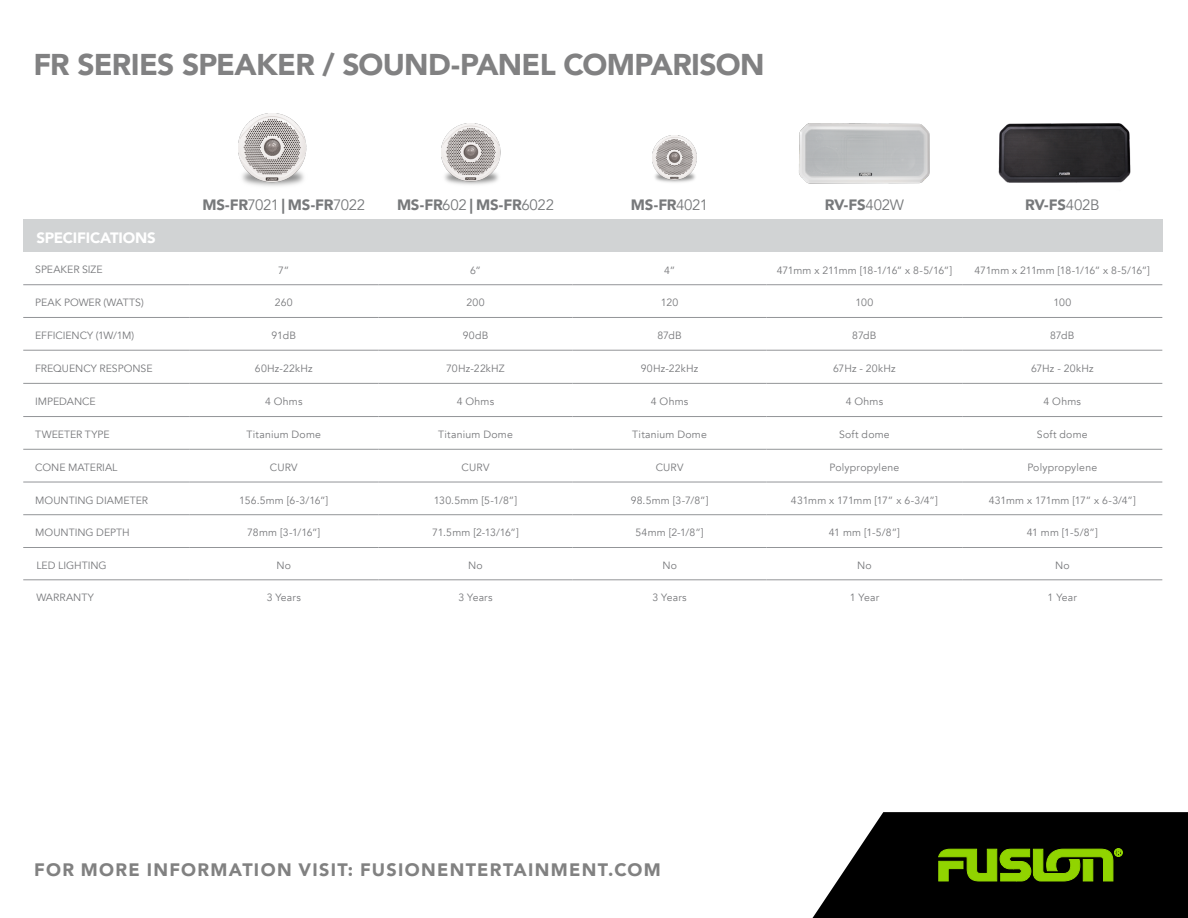
<style>
.page{position:relative;width:1188px;height:918px;background:#fff}
.page>*{position:absolute;margin:0;border:0;box-sizing:border-box;transform-origin:0 0}
.t1{font:900 30px "Avenir";letter-spacing:-.025em;color:#818182}
.t2{font:900 18px "Avenir";letter-spacing:.075em;color:#818181}
.t3{font:900 15px "Avenir";letter-spacing:-.015em;color:#77797b}
.t4{font:900 15px "Avenir";letter-spacing:-.015em;color:#fff}
.t5{font:10.5px "Avenir";letter-spacing:.01em;color:#77787b}
.t6{font:10.5px "Avenir";letter-spacing:-.03em;color:#77787b}
.t7{font:10.5px "Avenir";letter-spacing:-.01em;color:#77787b}
.s1{font-weight:400}
</style>
<div class="page">
<div style="left:23px;top:219px;width:1139px;height:33px;background:#d1d3d4"></div>
<hr style="left:23px;top:284px;width:166px;height:1px;background:#939598">
<hr style="left:189px;top:284px;width:189px;height:1px;background:#939598">
<hr style="left:378px;top:284px;width:195px;height:1px;background:#939598">
<hr style="left:573px;top:284px;width:194px;height:1px;background:#939598">
<hr style="left:767px;top:284px;width:195px;height:1px;background:#939598">
<hr style="left:962px;top:284px;width:200px;height:1px;background:#939598">
<hr style="left:23px;top:317px;width:166px;height:1px;background:#939598">
<hr style="left:189px;top:317px;width:189px;height:1px;background:#939598">
<hr style="left:378px;top:317px;width:195px;height:1px;background:#939598">
<hr style="left:573px;top:317px;width:194px;height:1px;background:#939598">
<hr style="left:767px;top:317px;width:195px;height:1px;background:#939598">
<hr style="left:962px;top:317px;width:200px;height:1px;background:#939598">
<hr style="left:23px;top:350px;width:166px;height:1px;background:#939598">
<hr style="left:189px;top:350px;width:189px;height:1px;background:#939598">
<hr style="left:378px;top:350px;width:195px;height:1px;background:#939598">
<hr style="left:573px;top:350px;width:194px;height:1px;background:#939598">
<hr style="left:767px;top:350px;width:195px;height:1px;background:#939598">
<hr style="left:962px;top:350px;width:200px;height:1px;background:#939598">
<hr style="left:23px;top:383px;width:166px;height:1px;background:#939598">
<hr style="left:189px;top:383px;width:189px;height:1px;background:#939598">
<hr style="left:378px;top:383px;width:195px;height:1px;background:#939598">
<hr style="left:573px;top:383px;width:194px;height:1px;background:#939598">
<hr style="left:767px;top:383px;width:195px;height:1px;background:#939598">
<hr style="left:962px;top:383px;width:200px;height:1px;background:#939598">
<hr style="left:23px;top:416px;width:166px;height:1px;background:#939598">
<hr style="left:189px;top:416px;width:189px;height:1px;background:#939598">
<hr style="left:378px;top:416px;width:195px;height:1px;background:#939598">
<hr style="left:573px;top:416px;width:194px;height:1px;background:#939598">
<hr style="left:767px;top:416px;width:195px;height:1px;background:#939598">
<hr style="left:962px;top:416px;width:200px;height:1px;background:#939598">
<hr style="left:23px;top:449px;width:166px;height:1px;background:#939598">
<hr style="left:189px;top:449px;width:189px;height:1px;background:#939598">
<hr style="left:378px;top:449px;width:195px;height:1px;background:#939598">
<hr style="left:573px;top:449px;width:194px;height:1px;background:#939598">
<hr style="left:767px;top:449px;width:195px;height:1px;background:#939598">
<hr style="left:962px;top:449px;width:200px;height:1px;background:#939598">
<hr style="left:23px;top:482px;width:166px;height:1px;background:#939598">
<hr style="left:189px;top:482px;width:189px;height:1px;background:#939598">
<hr style="left:378px;top:482px;width:195px;height:1px;background:#939598">
<hr style="left:573px;top:482px;width:194px;height:1px;background:#939598">
<hr style="left:767px;top:482px;width:195px;height:1px;background:#939598">
<hr style="left:962px;top:482px;width:200px;height:1px;background:#939598">
<hr style="left:23px;top:514px;width:166px;height:1px;background:#939598">
<hr style="left:189px;top:514px;width:189px;height:1px;background:#939598">
<hr style="left:378px;top:514px;width:195px;height:1px;background:#939598">
<hr style="left:573px;top:514px;width:194px;height:1px;background:#939598">
<hr style="left:767px;top:514px;width:195px;height:1px;background:#939598">
<hr style="left:962px;top:514px;width:200px;height:1px;background:#939598">
<hr style="left:23px;top:547px;width:166px;height:1px;background:#939598">
<hr style="left:189px;top:547px;width:189px;height:1px;background:#939598">
<hr style="left:378px;top:547px;width:195px;height:1px;background:#939598">
<hr style="left:573px;top:547px;width:194px;height:1px;background:#939598">
<hr style="left:767px;top:547px;width:195px;height:1px;background:#939598">
<hr style="left:962px;top:547px;width:200px;height:1px;background:#939598">
<hr style="left:23px;top:580px;width:166px;height:1px;background:#939598">
<hr style="left:189px;top:580px;width:189px;height:1px;background:#939598">
<hr style="left:378px;top:580px;width:195px;height:1px;background:#939598">
<hr style="left:573px;top:580px;width:194px;height:1px;background:#939598">
<hr style="left:767px;top:580px;width:195px;height:1px;background:#939598">
<hr style="left:962px;top:580px;width:200px;height:1px;background:#939598">
<img style="left:238px;top:114px;width:69px;height:72px">
<img style="left:442px;top:123px;width:58px;height:62px">
<img style="left:652px;top:136px;width:44px;height:47px">
<img style="left:799px;top:123px;width:131px;height:61px">
<img style="left:998px;top:123px;width:133px;height:60px">
<svg style="left:813px;top:812px;width:375px;height:106px;background:#272d18"></svg>
<h1 class="t1" style="left:33px;top:39px;width:733px">FR SERIES SPEAKER / SOUND-PANEL COMPARISON</h1>
<h3 class="t3" style="left:202px;top:192px;width:164px">MS-FR<span class="s1">7021</span>︱MS-FR<span class="s1">7022</span></h3>
<h3 class="t3" style="left:397px;top:192px;width:159px">MS-FR<span class="s1">602</span>︱MS-FR<span class="s1">6022</span></h3>
<h3 class="t3" style="left:631px;top:192px;width:79px">MS-FR<span class="s1">4021</span></h3>
<h3 class="t3" style="left:825px;top:192px;width:81px">RV-FS<span class="s1">402W</span></h3>
<h3 class="t3" style="left:1025px;top:192px;width:76px">RV-FS<span class="s1">402B</span></h3>
<h3 class="t4" style="left:36px;top:225px;width:121px">SPECIFICATIONS</h3>
<p class="t5" style="left:35px;top:264px;width:69px">SPEAKER SIZE</p>
<p class="t5" style="left:278px;top:264px;width:13px">7”</p>
<p class="t5" style="left:470px;top:264px;width:12px">6”</p>
<p class="t5" style="left:664px;top:264px;width:13px">4”</p>
<p class="t6" style="left:777px;top:264px;width:177px">471mm x 211mm [18-1/16” x 8-5/16”]</p>
<p class="t6" style="left:975px;top:264px;width:177px">471mm x 211mm [18-1/16” x 8-5/16”]</p>
<p class="t5" style="left:35px;top:296px;width:110px">PEAK POWER (WATTS)</p>
<p class="t5" style="left:275px;top:296px;width:19px">260</p>
<p class="t5" style="left:466px;top:296px;width:20px">200</p>
<p class="t5" style="left:661px;top:296px;width:19px">120</p>
<p class="t5" style="left:856px;top:296px;width:19px">100</p>
<p class="t5" style="left:1053px;top:296px;width:19px">100</p>
<p class="t7" style="left:35px;top:329px;width:100px">EFFICIENCY (1W/1M)</p>
<p class="t5" style="left:271px;top:329px;width:26px">91dB</p>
<p class="t5" style="left:463px;top:329px;width:27px">90dB</p>
<p class="t5" style="left:657px;top:329px;width:26px">87dB</p>
<p class="t5" style="left:852px;top:329px;width:26px">87dB</p>
<p class="t5" style="left:1050px;top:329px;width:26px">87dB</p>
<p class="t5" style="left:35px;top:362px;width:119px">FREQUENCY RESPONSE</p>
<p class="t5" style="left:255px;top:362px;width:59px">60Hz-22kHz</p>
<p class="t5" style="left:446px;top:362px;width:60px">70Hz-22kHZ</p>
<p class="t5" style="left:641px;top:362px;width:59px">90Hz-22kHz</p>
<p class="t5" style="left:833px;top:362px;width:64px">67Hz - 20kHz</p>
<p class="t5" style="left:1031px;top:362px;width:64px">67Hz - 20kHz</p>
<p class="t5" style="left:35px;top:395px;width:62px">IMPEDANCE</p>
<p class="t5" style="left:265px;top:395px;width:39px">4 Ohms</p>
<p class="t5" style="left:457px;top:395px;width:39px">4 Ohms</p>
<p class="t5" style="left:651px;top:395px;width:39px">4 Ohms</p>
<p class="t5" style="left:846px;top:395px;width:39px">4 Ohms</p>
<p class="t5" style="left:1044px;top:395px;width:39px">4 Ohms</p>
<p class="t5" style="left:35px;top:428px;width:76px">TWEETER TYPE</p>
<p class="t5" style="left:246px;top:428px;width:76px">Titanium Dome</p>
<p class="t5" style="left:438px;top:428px;width:76px">Titanium Dome</p>
<p class="t5" style="left:632px;top:428px;width:76px">Titanium Dome</p>
<p class="t5" style="left:839px;top:428px;width:52px">Soft dome</p>
<p class="t5" style="left:1037px;top:428px;width:52px">Soft dome</p>
<p class="t5" style="left:35px;top:461px;width:84px">CONE MATERIAL</p>
<p class="t5" style="left:270px;top:461px;width:29px">CURV</p>
<p class="t5" style="left:462px;top:461px;width:29px">CURV</p>
<p class="t5" style="left:656px;top:461px;width:29px">CURV</p>
<p class="t5" style="left:830px;top:461px;width:71px">Polypropylene</p>
<p class="t5" style="left:1027px;top:461px;width:71px">Polypropylene</p>
<p class="t5" style="left:35px;top:494px;width:114px">MOUNTING DIAMETER</p>
<p class="t5" style="left:239px;top:494px;width:91px">156.5mm [6-3/16”]</p>
<p class="t5" style="left:434px;top:494px;width:85px">130.5mm [5-1/8”]</p>
<p class="t5" style="left:631px;top:494px;width:79px">98.5mm [3-7/8”]</p>
<p class="t6" style="left:791px;top:494px;width:148px">431mm x 171mm [17” x 6-3/4”]</p>
<p class="t6" style="left:989px;top:494px;width:148px">431mm x 171mm [17” x 6-3/4”]</p>
<p class="t5" style="left:35px;top:526px;width:96px">MOUNTING DEPTH</p>
<p class="t5" style="left:247px;top:526px;width:75px">78mm [3-1/16”]</p>
<p class="t5" style="left:432px;top:526px;width:88px">71.5mm [2-13/16”]</p>
<p class="t5" style="left:636px;top:526px;width:70px">54mm [2-1/8”]</p>
<p class="t5" style="left:829px;top:526px;width:72px">41 mm [1-5/8”]</p>
<p class="t5" style="left:1027px;top:526px;width:72px">41 mm [1-5/8”]</p>
<p class="t5" style="left:36px;top:559px;width:72px">LED LIGHTING</p>
<p class="t5" style="left:277px;top:559px;width:16px">No</p>
<p class="t5" style="left:468px;top:559px;width:16px">No</p>
<p class="t5" style="left:662px;top:559px;width:16px">No</p>
<p class="t5" style="left:857px;top:559px;width:16px">No</p>
<p class="t5" style="left:1055px;top:559px;width:16px">No</p>
<p class="t5" style="left:36px;top:592px;width:59px">WARRANTY</p>
<p class="t5" style="left:267px;top:592px;width:36px">3 Years</p>
<p class="t5" style="left:458px;top:592px;width:36px">3 Years</p>
<p class="t5" style="left:653px;top:592px;width:36px">3 Years</p>
<p class="t5" style="left:850px;top:592px;width:31px">1 Year</p>
<p class="t5" style="left:1048px;top:592px;width:31px">1 Year</p>
<h2 class="t2" style="left:34px;top:854px;width:628px">FOR MORE INFORMATION VISIT: FUSIONENTERTAINMENT.COM</h2>
</div>
